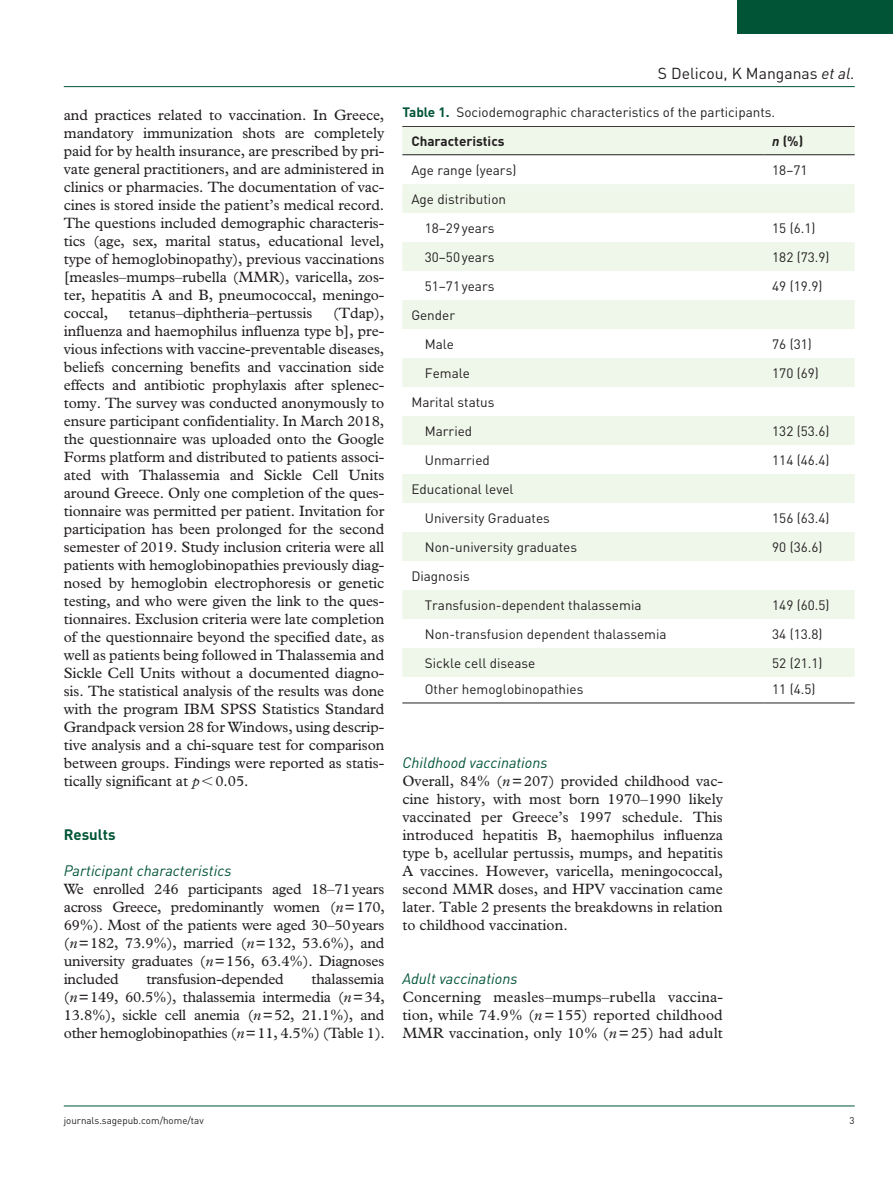
<style>
.page{position:relative;width:893px;height:1191px;background:#fff}
.page>*{position:absolute;margin:0;border:0;box-sizing:border-box;transform-origin:0 0}
.t1{font:15.75px "DIN";color:#231f20}
.t2{font:15px/18px "Plantin Std";letter-spacing:-.005em;color:#231f20;text-align:justify}
.t3{font:italic 15px "DIN";color:#015436}
.t4{font:700 15px "DIN";color:#015436}
.t5{font:13.5px/29px "DIN";color:#231f20}
.t6{font:700 13.5px "DIN";color:#231f20}
.t7{font:9.75px "DIN";color:#231f20}
.s1{font-style:italic}
.s2{font-weight:700;color:#015436}
.s3{font-weight:700}
</style>
<div class="page">
<hr style="left:64px;top:86px;width:791px;height:1px;background:#015436">
<hr style="left:64px;top:1105px;width:791px;height:1px;background:#015436">
<div style="left:738px;top:0;width:155px;height:34px;background:#015436"></div>
<hr style="left:402px;top:126px;width:453px;height:1px;background:#231f20">
<div style="left:402px;top:127px;width:453px;height:27px;background:#eff7ea"></div>
<svg style="left:402px;top:155px;width:453px;height:522px;fill:#f3f9ef"></svg>
<hr style="left:402px;top:154px;width:361px;height:1px;background:#231f20">
<hr style="left:763px;top:154px;width:92px;height:1px;background:#231f20">
<hr style="left:402px;top:702px;width:361px;height:1px;background:#231f20">
<hr style="left:763px;top:702px;width:92px;height:1px;background:#231f20">
<p class="t2" style="left:64px;top:106px;width:322px">and practices related to vaccination. In Greece, mandatory immunization shots are completely paid for by health insurance, are prescribed by pri&shy;vate general practitioners, and are administered in clinics or pharmacies. The documentation of vac&shy;cines is stored inside the patient’s medical record.<br>The questions included demographic characteris&shy;tics (age, sex, marital status, educational level, type of hemoglobinopathy), previous vaccinations [measles–mumps–rubella (MMR), varicella, zos&shy;ter, hepatitis A and B, pneumococcal, meningo&shy;coccal,</p>
<p class="t2" style="left:64px;top:304px;width:322px;text-indent:269px">(Tdap), influenza and haemophilus influenza type b], pre&shy;vious infections with vaccine-preventable diseases, beliefs concerning benefits and vaccination side effects and antibiotic prophylaxis after splenec&shy;tomy. The survey was conducted anonymously to ensure participant confidentiality. In March 2018, the questionnaire was uploaded onto the Google Forms platform and distributed to patients associ&shy;ated with Thalassemia and Sickle Cell Units around Greece. Only one completion of the ques&shy;tionnaire was permitted per patient. Invitation for participation has been prolonged for the second semester of 2019. Study inclusion criteria were all patients with hemoglobinopathies previously diag&shy;nosed by hemoglobin electrophoresis or genetic testing, and who were given the link to the ques&shy;tionnaires. Exclusion criteria were late completion of the questionnaire beyond the specified date, as well as patients being followed in Thalassemia and Sickle Cell Units without a documented diagno&shy;sis. The statistical analysis of the results was done with the program IBM SPSS Statistics Standard Grandpack version 28 for Windows, using descrip&shy;tive analysis and a chi-square test for comparison between groups. Findings were reported as statis&shy;tically significant at <span class="s1">p</span> 0.05.</p>
<p class="t2" style="left:129px;top:304px;width:185px">tetanus–diphtheria–pertussis</p>
<p class="t4" style="left:64px;top:825px;width:53px">Results</p>
<p class="t3" style="left:64px;top:861px;width:169px">Participant characteristics</p>
<p class="t2" style="left:64px;top:880px;width:323px">We enrolled 246 participants aged 18–71years across Greece, predominantly women (<span class="s1">n</span>=170, 69%). Most of the patients were aged 30–50years (<span class="s1">n</span>=182, 73.9%), married (<span class="s1">n</span>=132, 53.6%), and university graduates (<span class="s1">n</span>=156, 63.4%). Diagnoses included</p>
<p class="t2" style="left:146px;top:970px;width:139px">transfusion-depended</p>
<p class="t2" style="left:64px;top:970px;width:323px;text-indent:248px">thalassemia (<span class="s1">n</span>=149, 60.5%), thalassemia intermedia (<span class="s1">n</span>=34, 13.8%), sickle cell anemia (<span class="s1">n</span>=52, 21.1%), and other hemoglobinopathies (<span class="s1">n</span>=11, 4.5%) (Table 1).</p>
<p class="t1" style="left:658px;top:63px;width:198px">S Delicou, K Manganas <span class="s1">et al.</span></p>
<p class="t5" style="left:411px;top:98px;width:365px;line-height:28.5px;text-indent:-9px"><span class="s2">Table 1.</span> Sociodemographic characteristics of the participants.<br><span class="s3">Characteristics</span></p>
<p class="t6" style="left:772px;top:132px;width:32px"><span class="s1">n</span> (%)</p>
<p class="t5" style="left:411px;top:155px;width:107px">Age range (years)</p>
<p class="t5" style="left:772px;top:155px;width:37px">18–71</p>
<p class="t5" style="left:411px;top:184px;width:96px;text-align:center">Age distribution<br>18–29years</p>
<p class="t5" style="left:772px;top:213px;width:45px">15 (6.1)</p>
<p class="t5" style="left:425px;top:242px;width:71px">30–50years</p>
<p class="t5" style="left:772px;top:242px;width:59px">182 (73.9)</p>
<p class="t5" style="left:425px;top:271px;width:71px">51–71years</p>
<p class="t5" style="left:772px;top:271px;width:52px">49 (19.9)</p>
<p class="t5" style="left:411px;top:300px;width:45px;text-align:right">Gender<br>Male</p>
<p class="t5" style="left:772px;top:329px;width:41px">76 (31)</p>
<p class="t5" style="left:425px;top:358px;width:47px">Female</p>
<p class="t5" style="left:772px;top:358px;width:48px">170 (69)</p>
<p class="t5" style="left:425px;top:387px;width:71px;text-indent:-14px">Marital status<br>Married</p>
<p class="t5" style="left:772px;top:416px;width:59px">132 (53.6)</p>
<p class="t5" style="left:425px;top:445px;width:67px">Unmarried</p>
<p class="t5" style="left:772px;top:445px;width:59px">114 (46.4)</p>
<p class="t5" style="left:425px;top:474px;width:127px;text-indent:-14px">Educational level<br>University Graduates</p>
<p class="t5" style="left:772px;top:503px;width:59px">156 (63.4)</p>
<p class="t5" style="left:425px;top:532px;width:154px">Non-university graduates</p>
<p class="t5" style="left:772px;top:532px;width:52px">90 (36.6)</p>
<p class="t5" style="left:425px;top:561px;width:218px;text-indent:-14px">Diagnosis<br>Transfusion-dependent thalassemia</p>
<p class="t5" style="left:772px;top:590px;width:59px">149 (60.5)</p>
<p class="t5" style="left:425px;top:619px;width:243px">Non-transfusion dependent thalassemia</p>
<p class="t5" style="left:772px;top:619px;width:52px">34 (13.8)</p>
<p class="t5" style="left:425px;top:648px;width:112px">Sickle cell disease</p>
<p class="t5" style="left:772px;top:648px;width:52px">52 (21.1)</p>
<p class="t5" style="left:425px;top:674px;width:160px">Other hemoglobinopathies</p>
<p class="t5" style="left:772px;top:674px;width:45px">11 (4.5)</p>
<p class="t3" style="left:402px;top:753px;width:147px">Childhood vaccinations</p>
<p class="t2" style="left:402px;top:772px;width:322px">Overall, 84% (<span class="s1">n</span>=207) provided childhood vac&shy;cine history, with most born 1970–1990 likely vaccinated per Greece’s 1997 schedule. This introduced hepatitis B, haemophilus influenza type b, acellular pertussis, mumps, and hepatitis A vaccines. However, varicella, meningococcal, second MMR doses, and HPV vaccination came later. Table 2 presents the breakdowns in relation to childhood vaccination.</p>
<p class="t3" style="left:402px;top:969px;width:117px">Adult vaccinations</p>
<p class="t2" style="left:402px;top:988px;width:322px">Concerning measles–mumps–rubella vaccina&shy;tion, while 74.9% (<span class="s1">n</span>=155) reported childhood MMR vaccination, only 10% (<span class="s1">n</span>=25) had adult</p>
<p class="t7" style="left:64px;top:1114px;width:141px">journals.sagepub.com/home/tav</p>
<p class="t7" style="left:850px;top:1114px;width:7px">3</p>
</div>
